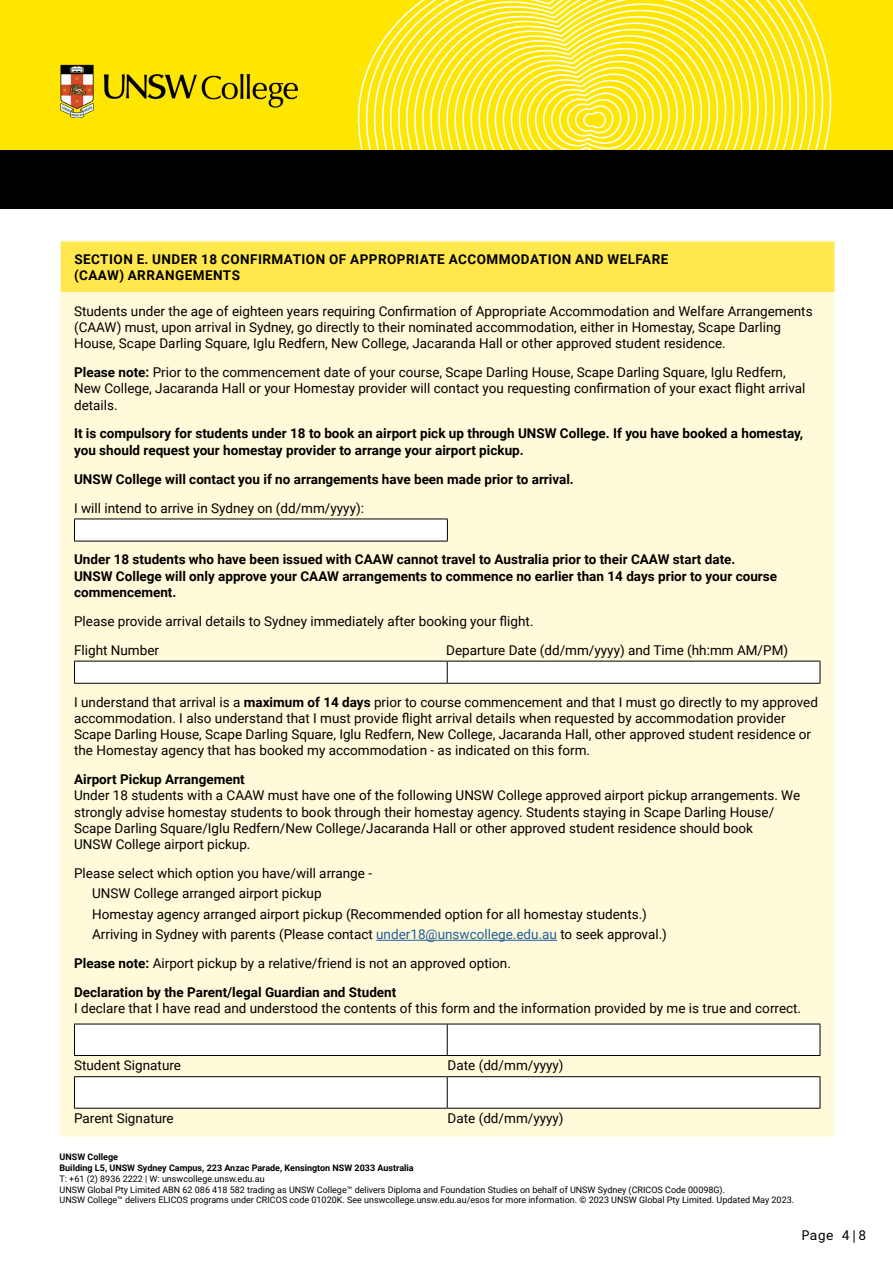
<style>
.page{position:relative;width:893px;height:1263px;background:#fff}
.page>*{position:absolute;margin:0;border:0;box-sizing:border-box;transform-origin:0 0}
.t1{font:13.5px/16.2px "Roboto";color:#000}
.t2{font:700 13.5px/16.2px "Roboto";color:#000}
.t3{font:700 13.5px/16.2px "Roboto";letter-spacing:.035em;color:#000}
.t4{font:13.5px "Roboto Mono";color:#000}
.t5{font:9px/10.8px "Roboto";color:#000}
.t6{font:700 9px/10.8px "Roboto";color:#000}
.s1{font-weight:700}
.s2{color:#215e9e}
.s3{font-weight:400}
</style>
<div class="page">
<div style="left:0;top:1px;width:893px;height:171px;background:#ffe600"></div>
<svg style="left:372px;top:0;width:470px;height:149px"></svg>
<svg style="left:381px;top:0;width:451px;height:149px"></svg>
<svg style="left:390px;top:0;width:433px;height:149px"></svg>
<svg style="left:399px;top:0;width:414px;height:149px"></svg>
<svg style="left:407px;top:0;width:396px;height:149px"></svg>
<svg style="left:416px;top:0;width:377px;height:149px"></svg>
<svg style="left:425px;top:0;width:358px;height:149px"></svg>
<svg style="left:434px;top:0;width:340px;height:149px"></svg>
<svg style="left:443px;top:0;width:321px;height:149px"></svg>
<svg style="left:451px;top:4px;width:303px;height:145px"></svg>
<div style="left:0;top:150px;width:893px;height:59px;background:#000"></div>
<img style="left:60px;top:65px;width:238px;height:53px">
<div style="left:61px;top:241px;width:773px;height:52px;background:#ffe74d"></div>
<div style="left:61px;top:293px;width:773px;height:843px;background:#fffad9"></div>
<hr style="left:61px;top:240px;width:773px;height:2px;background:#fffad9">
<hr style="left:61px;top:292px;width:773px;height:2px;background:#fffad9">
<hr style="left:376px;top:940px;width:181px;height:1px;background:#215e9e">
<div style="left:74px;top:519px;width:373px;height:22px;background:#fff"></div>
<hr style="left:74px;top:519px;width:374px;height:1px;background:#000">
<svg style="left:74px;top:519px;width:1px;height:22px"></svg>
<svg style="left:447px;top:519px;width:1px;height:22px"></svg>
<hr style="left:74px;top:541px;width:374px;height:1px;background:#000">
<svg style="left:74px;top:661px;width:747px;height:22px;background:#f3f3f3"></svg>
<hr style="left:74px;top:683px;width:373px;height:1px;background:#000">
<hr style="left:447px;top:683px;width:373px;height:1px;background:#000">
<div style="left:75px;top:1025px;width:745px;height:30px;background:#fff"></div>
<hr style="left:74px;top:1024px;width:373px;height:1px;background:#000">
<hr style="left:74px;top:1024px;width:1px;height:31px;background:#000">
<hr style="left:447px;top:1024px;width:373px;height:1px;background:#000">
<hr style="left:447px;top:1024px;width:1px;height:31px;background:#000">
<hr style="left:820px;top:1024px;width:1px;height:31px;background:#000">
<hr style="left:74px;top:1055px;width:373px;height:1px;background:#000">
<hr style="left:447px;top:1055px;width:373px;height:1px;background:#000">
<div style="left:75px;top:1077px;width:745px;height:31px;background:#fff"></div>
<hr style="left:74px;top:1076px;width:373px;height:1px;background:#000">
<hr style="left:74px;top:1077px;width:1px;height:31px;background:#000">
<hr style="left:447px;top:1076px;width:373px;height:1px;background:#000">
<hr style="left:447px;top:1077px;width:1px;height:31px;background:#000">
<hr style="left:820px;top:1077px;width:1px;height:31px;background:#000">
<hr style="left:74px;top:1108px;width:373px;height:1px;background:#000">
<hr style="left:447px;top:1108px;width:373px;height:1px;background:#000">
<p class="t3" style="left:74px;top:250px;width:596px">SECTION E. UNDER 18 CONFIRMATION OF APPROPRIATE ACCOMMODATION AND WELFARE (CAAW) ARRANGEMENTS</p>
<p class="t1" style="left:74px;top:302px;width:740px">Students under the age of eighteen years requiring Confirmation of Appropriate Accommodation and Welfare Arrangements (CAAW) must, upon arrival in Sydney, go directly to their nominated accommodation, either in Homestay, Scape Darling<br>House, Scape Darling Square, Iglu Redfern, New College, Jacaranda Hall or other approved student residence.</p>
<p class="t1" style="left:74px;top:364px;width:733px"><span class="s1">Please note:</span> Prior to the commencement date of your course, Scape Darling House, Scape Darling Square, Iglu Redfern,<br>New College, Jacaranda Hall or your Homestay provider will contact you requesting confirmation of your exact flight arrival details.</p>
<p class="t2" style="left:74px;top:425px;width:731px">It is compulsory for students under 18 to book an airport pick up through UNSW College. If you have booked a homestay, you should request your homestay provider to arrange your airport pickup.</p>
<p class="t2" style="left:74px;top:470px;width:501px">UNSW College will contact you if no arrangements have been made prior to arrival.</p>
<p class="t1" style="left:74px;top:499px;width:291px">I will intend to arrive in Sydney on (dd/mm/yyyy):</p>
<p class="t2" style="left:74px;top:551px;width:704px">Under 18 students who have been issued with CAAW cannot travel to Australia prior to their CAAW start date.<br>UNSW College will only approve your CAAW arrangements to commence no earlier than 14 days prior to your course commencement.</p>
<p class="t1" style="left:74px;top:606px;width:461px;line-height:29px">Please provide arrival details to Sydney immediately after booking your flight.<br>Flight Number</p>
<p class="t1" style="left:446px;top:641px;width:343px">Departure Date (dd/mm/yyyy) and Time (hh:mm AM/PM)</p>
<p class="t1" style="left:74px;top:693px;width:745px">I understand that arrival is a <span class="s1">maximum of 14 days</span> prior to course commencement and that I must go directly to my approved accommodation. I also understand that I must provide flight arrival details when requested by accommodation provider Scape Darling House, Scape Darling Square, Iglu Redfern, New College, Jacaranda Hall, other approved student residence or the Homestay agency that has booked my accommodation - as indicated on this form.</p>
<p class="t2" style="left:74px;top:771px;width:172px">Airport Pickup Arrangement</p>
<p class="t1" style="left:74px;top:787px;width:728px">Under 18 students with a CAAW must have one of the following UNSW College approved airport pickup arrangements. We strongly advise homestay students to book through their homestay agency. Students staying in Scape Darling House/ Scape Darling Square/Iglu Redfern/New College/Jacaranda Hall or other approved student residence should book<br>UNSW College airport pickup.</p>
<p class="t1" style="left:92px;top:862px;width:576px;line-height:20.4px;text-indent:-18px">Please select which option you have/will arrange -<br>UNSW College arranged airport pickup<br>Homestay agency arranged airport pickup (Recommended option for all homestay students.)<br>Arriving in Sydney with parents (Please contact <span class="s2">under18@unswcollege.edu.au</span> to seek approval.)</p>
<p class="t2" style="left:74px;top:948px;width:438px;line-height:29px">Please note: <span class="s3">Airport pickup by a relative/friend is not an approved option.<br></span>Declaration by the Parent/legal Guardian and Student</p>
<p class="t1" style="left:74px;top:1000px;width:729px">I declare that I have read and understood the contents of this form and the information provided by me is true and correct.</p>
<p class="t1" style="left:74px;top:1057px;width:108px">Student Signature</p>
<p class="t1" style="left:448px;top:1057px;width:117px">Date (dd/mm/yyyy)</p>
<p class="t1" style="left:74px;top:1109px;width:101px">Parent Signature</p>
<p class="t1" style="left:448px;top:1109px;width:117px">Date (dd/mm/yyyy)</p>
<p class="t6" style="left:60px;top:1151px;width:356px">UNSW College<br>Building L5, UNSW Sydney Campus, 223 Anzac Parade, Kensington NSW 2033 Australia</p>
<p class="t5" style="left:60px;top:1173px;width:736px">T: +61 (2) 8936 2222 | W: unswcollege.unsw.edu.au<br>UNSW Global Pty Limited ABN 62 086 418 582 trading as UNSW College™ delivers Diploma and Foundation Studies on behalf of UNSW Sydney (CRICOS Code 00098G).<br>UNSW College™ delivers ELICOS programs under CRICOS code 01020K. See unswcollege.unsw.edu.au/esos for more information. © 2023 UNSW Global Pty Limited. Updated May 2023.</p>
<p class="t4" style="left:801px;top:1226px;width:66px">Page 4|8</p>
</div>
